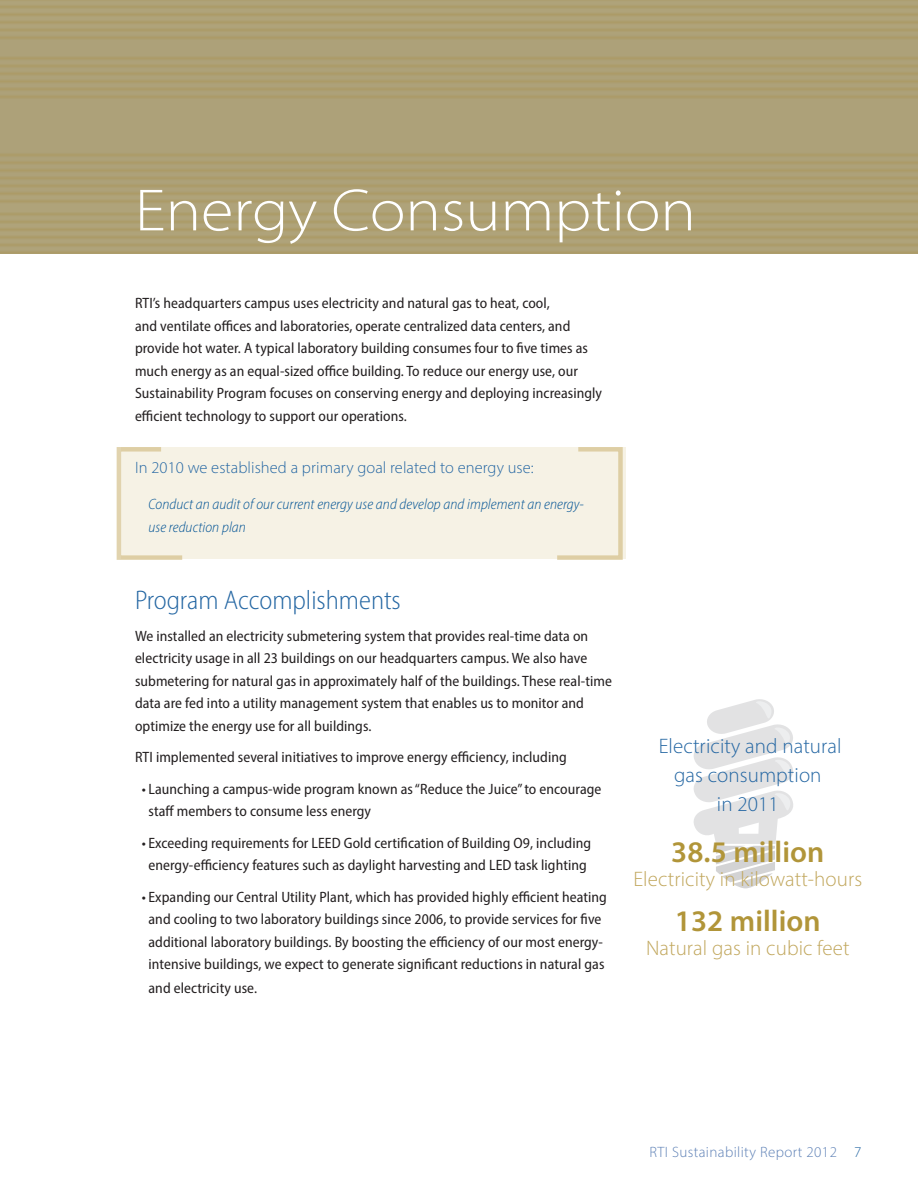
<style>
.page{position:relative;width:918px;height:1188px;background:#fff}
.page>*{position:absolute;margin:0;border:0;box-sizing:border-box;transform-origin:0 0}
.t1{font:300 semi-expanded 60px "Myriad Pro";color:#fff}
.t2{font:600 30px "Myriad Pro";letter-spacing:.005em;color:#b19539}
.t3{font:300 semi-condensed 27px "Myriad Pro";color:#2567a3}
.t4{font:300 21px "Myriad Pro";letter-spacing:.005em;color:#c1a75d}
.t5{font:300 21px/28.8px "Myriad Pro";letter-spacing:.005em;color:#2567a3;text-align:center}
.t6{font:300 16.5px "Myriad Pro";letter-spacing:.005em;color:#2567a3}
.t7{font:semi-condensed 15px/22.5px "Myriad Pro";letter-spacing:.005em;color:#231f20}
.t8{font:italic 300 semi-condensed 15px/22.5px "Myriad Pro";letter-spacing:.005em;color:#005294}
.t9{font:300 15px "Myriad Pro";letter-spacing:.025em;color:#5e81b6}
.s1{color:#2567a3}
</style>
<div class="page">
<img style="left:0;top:0;width:918px;height:253px">
<div style="left:121px;top:447px;width:504px;height:111px;background:#f6f2e5"></div>
<svg style="left:556px;top:447px;width:68px;height:113px"></svg>
<svg style="left:116px;top:447px;width:68px;height:113px"></svg>
<svg style="left:693px;top:699px;width:100px;height:189px"></svg>
<h1 class="t1" style="left:135px;top:174px;width:562px">Energy Consumption</h1>
<p class="t7" style="left:135px;top:292px;width:469px">RTI’s headquarters campus uses electricity and natural gas to heat, cool,<br>and ventilate offices and laboratories, operate centralized data centers, and provide hot water. A typical laboratory building consumes four to five times as much energy as an equal-sized office building. To reduce our energy use, our Sustainability Program focuses on conserving energy and deploying increasingly efficient technology to support our operations.</p>
<p class="t6" style="left:135px;top:458px;width:400px">In 2010 we established a primary goal related to energy use:</p>
<p class="t8" style="left:148px;top:493px;width:437px">Conduct an audit of our current energy use and develop and implement an energy&shy;use reduction plan</p>
<h3 class="t3" style="left:135px;top:584px;width:267px">Program Accomplishments</h3>
<p class="t7" style="left:135px;top:624px;width:478px">We installed an electricity submetering system that provides real-time data on electricity usage in all 23 buildings on our headquarters campus. We also have submetering for natural gas in approximately half of the buildings. These real-time data are fed into a utility management system that enables us to monitor and optimize the energy use for all buildings.</p>
<p class="t7" style="left:135px;top:746px;width:433px">RTI implemented several initiatives to improve energy efficiency, including</p>
<p class="t7" style="left:148px;top:777px;width:454px;text-indent:-7px">• Launching a campus-wide program known as “Reduce the Juice” to encourage staff members to consume less energy</p>
<p class="t7" style="left:142px;top:831px;width:451px;text-align:center">• Exceeding requirements for LEED Gold certification of Building O9, including energy-efficiency features such as daylight harvesting and LED task lighting</p>
<p class="t7" style="left:142px;top:885px;width:467px;text-align:center">• Expanding our Central Utility Plant, which has provided highly efficient heating and cooling to two laboratory buildings since 2006, to provide services for five additional laboratory buildings. By boosting the efficiency of our most energy&shy;intensive buildings, we expect to generate significant reductions in natural gas</p>
<p class="t7" style="left:148px;top:977px;width:110px">and electricity use.</p>
<h3 class="t5" style="left:659px;top:732px;width:184px">Electricity and natural gas consumption<br>in 2011</h3>
<h2 class="t2" style="left:671px;top:833px;width:155px">38.5 million</h2>
<h3 class="t4" style="left:633px;top:866px;width:230px">Electricity in kilowatt-hours</h3>
<h2 class="t2" style="left:675px;top:902px;width:147px">132 million</h2>
<h3 class="t4" style="left:646px;top:935px;width:205px">Natural gas in cubic feet</h3>
<p class="t9" style="left:649px;top:1143px;width:214px">RTI Sustainability Report 2012 <span class="s1">7</span></p>
</div>
